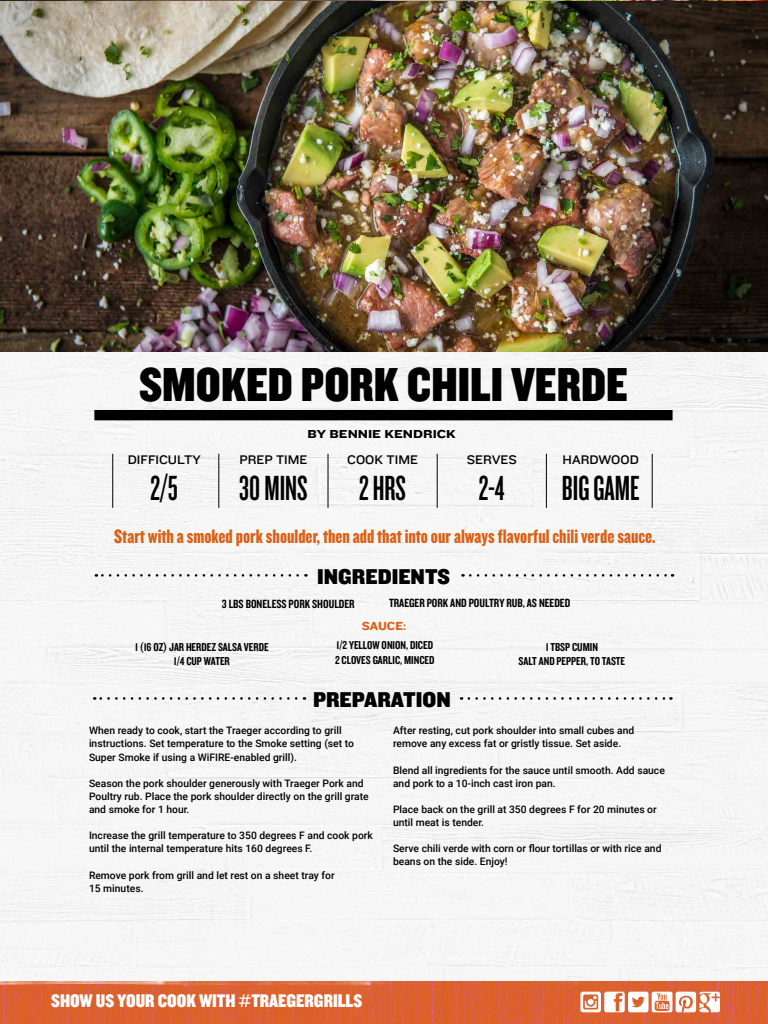
<style>
.page{position:relative;width:768px;height:1024px;background:#fff}
.page>*{position:absolute;margin:0;border:0;box-sizing:border-box;transform-origin:0 0}
.t1{font:49.45px "Knockout 70 Full Welterwt";color:#000}
.t2{font:36.25px "Knockout 47 Bantamweight";color:#000}
.t3{font:22.25px "Knockout 71 Full Middlewt";color:#000}
.t4{font:20.2px "Knockout 69 Full Liteweight";color:#da6016}
.t5{font:18.95px "Knockout 70 Full Welterwt";color:#fff}
.t6{font:12.95px "Knockout 32 Junior Cruisewt";color:#000}
.t7{font:12.35px "Knockout 49 Liteweight";color:#000}
.t8{font:12.15px "Knockout 52 Cruiserweight";letter-spacing:-.005em;color:#da6016}
.t9{font:12px "Knockout 53 Heviweight";color:#000}
.t10{font:11.9px/14.3px "Knockout 49 Liteweight";color:#000;text-align:center}
.t11{font:500 10.3px/13.1px "Roboto";color:#000}
</style>
<div class="page">
<div style="left:0;top:351px;width:768px;height:630px;background:#f6f6f6"></div>
<div style="left:94px;top:410px;width:579px;height:10px;background:#000"></div>
<svg style="left:470px;top:574px;width:203px;height:3px"></svg>
<svg style="left:96px;top:574px;width:202px;height:3px"></svg>
<svg style="left:469px;top:697px;width:202px;height:3px"></svg>
<svg style="left:94px;top:697px;width:202px;height:3px"></svg>
<hr style="left:112px;top:454px;width:1px;height:54px;background:#000">
<hr style="left:219px;top:454px;width:1px;height:54px;background:#000">
<hr style="left:328px;top:454px;width:1px;height:54px;background:#000">
<hr style="left:437px;top:454px;width:1px;height:54px;background:#000">
<hr style="left:546px;top:454px;width:1px;height:54px;background:#000">
<hr style="left:652px;top:454px;width:1px;height:54px;background:#000">
<img style="left:1px;top:981px;width:767px;height:43px">
<svg style="left:580px;top:992px;width:140px;height:20px"></svg>
<img style="left:0;top:1px;width:768px;height:350px">
<h1 class="t1" style="left:139px;top:352px;width:490px">SMOKED PORK CHILI VERDE</h1>
<p class="t9" style="left:307px;top:426px;width:150px">BY BENNIE KENDRICK</p>
<p class="t6" style="left:563px;top:451px;width:78px">HARDWOOD</p>
<h2 class="t2" style="left:562px;top:467px;width:79px">BIG GAME</h2>
<h3 class="t4" style="left:114px;top:524px;width:543px">Start with a smoked pork shoulder, then add that into our always flavorful chili verde sauce.</h3>
<p class="t6" style="left:128px;top:451px;width:75px">DIFFICULTY</p>
<h2 class="t2" style="left:151px;top:467px;width:29px">2/5</h2>
<p class="t6" style="left:347px;top:451px;width:72px">COOK TIME</p>
<h2 class="t2" style="left:359px;top:467px;width:48px">2 HRS</h2>
<p class="t6" style="left:467px;top:451px;width:52px">SERVES</p>
<h2 class="t2" style="left:479px;top:467px;width:27px">2-4</h2>
<p class="t6" style="left:239px;top:451px;width:70px">PREP TIME</p>
<h2 class="t2" style="left:239px;top:467px;width:70px">30 MINS</h2>
<h3 class="t3" style="left:317px;top:561px;width:134px">INGREDIENTS</h3>
<p class="t7" style="left:222px;top:596px;width:134px">3 LBS BONELESS PORK SHOULDER</p>
<p class="t7" style="left:389px;top:595px;width:183px">TRAEGER PORK AND POULTRY RUB, AS NEEDED</p>
<p class="t8" style="left:362px;top:618px;width:46px">SAUCE:</p>
<p class="t10" style="left:135px;top:640px;width:135px">1 (16 OZ) JAR HERDEZ SALSA VERDE<br>1/4 CUP WATER</p>
<p class="t10" style="left:335px;top:638px;width:101px;text-align:left">1/2 YELLOW ONION, DICED<br>2 CLOVES GARLIC, MINCED</p>
<p class="t10" style="left:519px;top:640px;width:108px">1 TBSP CUMIN<br>SALT AND PEPPER, TO TASTE</p>
<h3 class="t3" style="left:313px;top:685px;width:139px">PREPARATION</h3>
<p class="t11" style="left:89px;top:724px;width:266px">When ready to cook, start the Traeger according to grill instructions. Set temperature to the Smoke setting (set to<br>Super Smoke if using a WiFIRE-enabled grill).</p>
<p class="t11" style="left:89px;top:776px;width:281px">Season the pork shoulder generously with Traeger Pork and<br>Poultry rub. Place the pork shoulder directly on the grill grate and smoke for 1 hour.</p>
<p class="t11" style="left:89px;top:829px;width:285px">Increase the grill temperature to 350 degrees F and cook pork until the internal temperature hits 160 degrees F.</p>
<p class="t11" style="left:89px;top:868px;width:247px">Remove pork from grill and let rest on a sheet tray for<br>15 minutes.</p>
<p class="t11" style="left:393px;top:724px;width:243px">After resting, cut pork shoulder into small cubes and remove any excess fat or gristly tissue. Set aside.</p>
<p class="t11" style="left:393px;top:763px;width:273px">Blend all ingredients for the sauce until smooth. Add sauce and pork to a 10-inch cast iron pan.</p>
<p class="t11" style="left:393px;top:802px;width:265px">Place back on the grill at 350 degrees F for 20 minutes or until meat is tender.</p>
<p class="t11" style="left:393px;top:842px;width:270px">Serve chili verde with corn or flour tortillas or with rice and beans on the side. Enjoy!</p>
<h3 class="t5" style="left:51px;top:988px;width:313px">SHOW US YOUR COOK WITH #TRAEGERGRILLS</h3>
</div>
